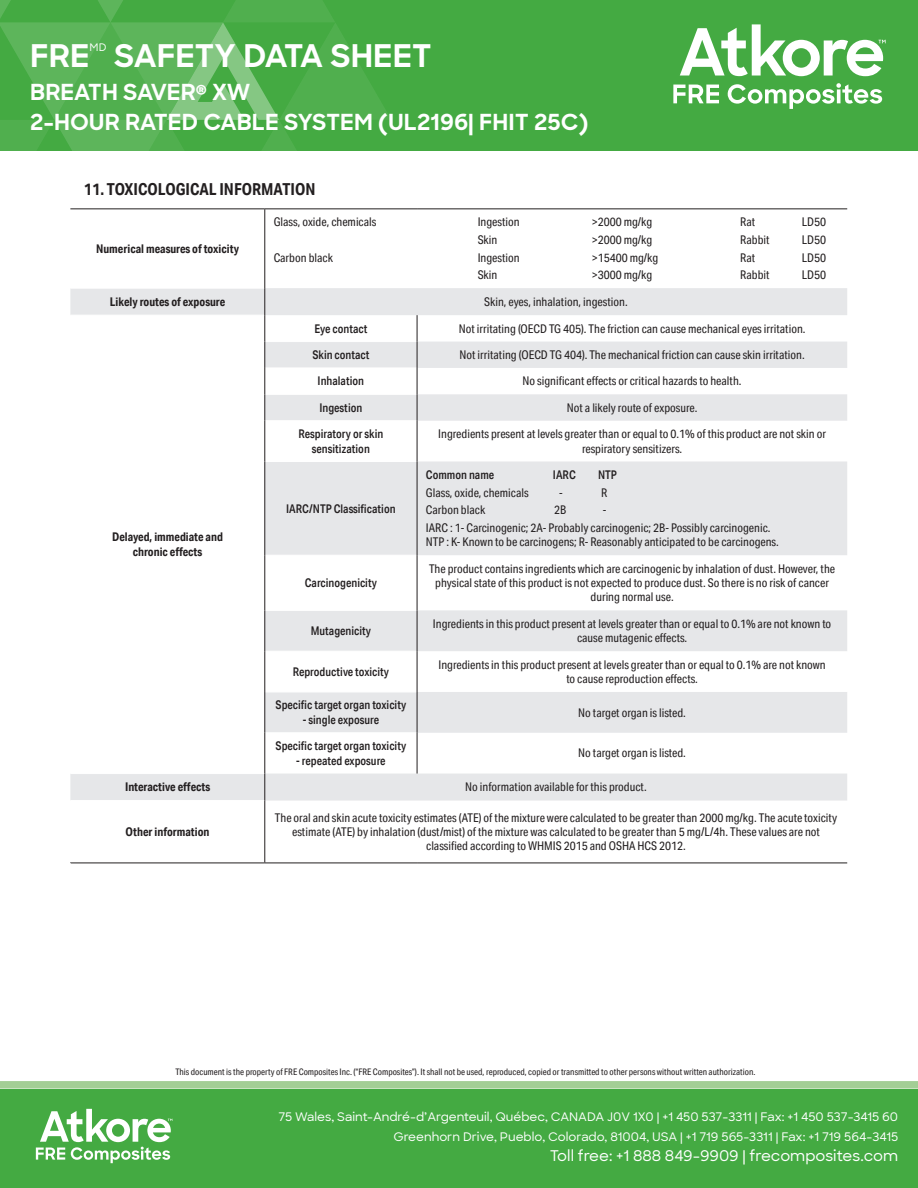
<style>
.page{position:relative;width:918px;height:1188px;background:#fff}
.page>*{position:absolute;margin:0;border:0;box-sizing:border-box;transform-origin:0 0}
.t1{font:700 31.8px "Sharp Sans";color:#fff}
.t2{font:700 22.5px/30px "Sharp Sans";color:#fff}
.t3{font:700 16.5px "Aktiv Grotesk Cd";color:#231f20}
.t4{font:500 15px "Sharp Sans";color:#fff}
.t5{font:12px/14.4px "Aktiv Grotesk Cd";color:#231f20;text-align:center}
.t6{font:500 12px/14.4px "Aktiv Grotesk Cd";color:#231f20;text-align:center}
.t7{font:500 12px/19.8px "Sharp Sans";color:#fff;text-align:right}
.t8{font:700 12px/14.4px "Aktiv Grotesk Cd";color:#231f20;text-align:center}
.t9{font:500 10.65px "Sharp Sans";color:#fff}
.t10{font:9px "Aktiv Grotesk Cd";color:#231f20}
</style>
<div class="page">
<div style="left:0;top:0;width:918px;height:151px;background:#44aa42"></div>
<div style="left:0;top:1089px;width:918px;height:99px;background:#44aa42"></div>
<svg style="left:0;top:0;width:390px;height:151px"></svg>
<svg style="left:680px;top:24px;width:206px;height:52px"></svg>
<svg style="left:673px;top:85px;width:46px;height:18px"></svg>
<svg style="left:728px;top:83px;width:154px;height:26px"></svg>
<svg style="left:36px;top:1109px;width:136px;height:54px"></svg>
<div style="left:0;top:1081px;width:918px;height:8px;background:#a3ce95"></div>
<svg style="left:70px;top:288px;width:777px;height:513px"></svg>
<hr style="left:265px;top:208px;width:152px;height:1px;background:#231f20">
<hr style="left:417px;top:208px;width:430px;height:1px;background:#231f20">
<hr style="left:70px;top:288px;width:195px;height:1px;background:#fff">
<hr style="left:70px;top:315px;width:195px;height:1px;background:#fff">
<hr style="left:70px;top:773px;width:195px;height:1px;background:#fff">
<hr style="left:70px;top:800px;width:195px;height:1px;background:#fff">
<hr style="left:265px;top:341px;width:152px;height:1px;background:#fff">
<hr style="left:265px;top:368px;width:152px;height:1px;background:#fff">
<hr style="left:265px;top:394px;width:152px;height:1px;background:#fff">
<hr style="left:265px;top:420px;width:152px;height:1px;background:#fff">
<hr style="left:265px;top:461px;width:152px;height:1px;background:#fff">
<hr style="left:265px;top:555px;width:152px;height:1px;background:#fff">
<hr style="left:265px;top:610px;width:152px;height:1px;background:#fff">
<hr style="left:265px;top:651px;width:152px;height:1px;background:#fff">
<hr style="left:265px;top:692px;width:152px;height:1px;background:#fff">
<hr style="left:265px;top:732px;width:152px;height:1px;background:#fff">
<svg style="left:417px;top:315px;width:1px;height:106px"></svg>
<hr style="left:417px;top:421px;width:1px;height:41px;background:#231f20">
<hr style="left:417px;top:462px;width:1px;height:93px;background:#231f20">
<hr style="left:417px;top:555px;width:1px;height:55px;background:#231f20">
<hr style="left:417px;top:610px;width:1px;height:41px;background:#231f20">
<hr style="left:417px;top:651px;width:1px;height:41px;background:#231f20">
<hr style="left:417px;top:692px;width:1px;height:41px;background:#231f20">
<hr style="left:417px;top:733px;width:1px;height:41px;background:#231f20">
<hr style="left:265px;top:209px;width:1px;height:79px;background:#231f20">
<svg style="left:265px;top:288px;width:1px;height:133px"></svg>
<hr style="left:265px;top:421px;width:1px;height:41px;background:#231f20">
<hr style="left:265px;top:462px;width:1px;height:93px;background:#231f20">
<hr style="left:265px;top:555px;width:1px;height:55px;background:#231f20">
<hr style="left:265px;top:610px;width:1px;height:41px;background:#231f20">
<hr style="left:265px;top:651px;width:1px;height:41px;background:#231f20">
<hr style="left:265px;top:692px;width:1px;height:41px;background:#231f20">
<hr style="left:265px;top:733px;width:1px;height:41px;background:#231f20">
<svg style="left:265px;top:774px;width:1px;height:27px"></svg>
<hr style="left:265px;top:801px;width:1px;height:62px;background:#231f20">
<hr style="left:70px;top:863px;width:195px;height:1px;background:#231f20">
<hr style="left:70px;top:208px;width:195px;height:1px;background:#231f20">
<hr style="left:265px;top:863px;width:152px;height:1px;background:#231f20">
<hr style="left:417px;top:863px;width:430px;height:1px;background:#231f20">
<h1 class="t1" style="left:30px;top:32px;width:61px">FRE</h1>
<p class="t9" style="left:90px;top:39px;width:18px">MD</p>
<h1 class="t1" style="left:114px;top:32px;width:320px">SAFETY DATA SHEET</h1>
<h2 class="t2" style="left:30px;top:76px;width:560px">BREATH SAVER<sup>®</sup> XW<br>2-HOUR RATED CABLE SYSTEM (UL2196| FHIT 25C)</h2>
<h3 class="t3" style="left:84px;top:179px;width:233px">11. TOXICOLOGICAL INFORMATION</h3>
<p class="t8" style="left:96px;top:241px;width:144px">Numerical measures of toxicity</p>
<p class="t5" style="left:274px;top:215px;width:104px">Glass, oxide, chemicals</p>
<p class="t5" style="left:478px;top:215px;width:44px">Ingestion</p>
<p class="t5" style="left:592px;top:215px;width:62px">&gt;2000 mg/kg</p>
<p class="t5" style="left:740px;top:215px;width:17px">Rat</p>
<p class="t5" style="left:802px;top:215px;width:26px">LD50</p>
<p class="t5" style="left:478px;top:232px;width:21px">Skin</p>
<p class="t5" style="left:592px;top:232px;width:62px">&gt;2000 mg/kg</p>
<p class="t5" style="left:740px;top:232px;width:31px">Rabbit</p>
<p class="t5" style="left:802px;top:232px;width:26px">LD50</p>
<p class="t5" style="left:274px;top:250px;width:61px">Carbon black</p>
<p class="t5" style="left:478px;top:250px;width:44px">Ingestion</p>
<p class="t5" style="left:592px;top:250px;width:68px">&gt;15400 mg/kg</p>
<p class="t5" style="left:740px;top:250px;width:17px">Rat</p>
<p class="t5" style="left:802px;top:250px;width:26px">LD50</p>
<p class="t5" style="left:478px;top:268px;width:21px">Skin</p>
<p class="t5" style="left:592px;top:268px;width:62px">&gt;3000 mg/kg</p>
<p class="t5" style="left:740px;top:268px;width:31px">Rabbit</p>
<p class="t5" style="left:802px;top:268px;width:26px">LD50</p>
<p class="t8" style="left:110px;top:294px;width:117px">Likely routes of exposure</p>
<p class="t5" style="left:484px;top:294px;width:145px">Skin, eyes, inhalation, ingestion.</p>
<p class="t8" style="left:112px;top:530px;width:112px">Delayed, immediate and chronic effects</p>
<p class="t6" style="left:314px;top:321px;width:54px">Eye contact</p>
<p class="t5" style="left:459px;top:321px;width:348px">Not irritating (OECD TG 405). The friction can cause mechanical eyes irritation.</p>
<p class="t6" style="left:312px;top:347px;width:58px">Skin contact</p>
<p class="t5" style="left:459px;top:347px;width:347px">Not irritating (OECD TG 404). The mechanical friction can cause skin irritation.</p>
<p class="t6" style="left:318px;top:374px;width:48px">Inhalation</p>
<p class="t5" style="left:523px;top:374px;width:221px">No significant effects or critical hazards to health.</p>
<p class="t6" style="left:319px;top:400px;width:44px">Ingestion</p>
<p class="t5" style="left:567px;top:400px;width:132px">Not a likely route of exposure.</p>
<p class="t6" style="left:299px;top:427px;width:86px">Respiratory or skin sensitization</p>
<p class="t5" style="left:438px;top:427px;width:389px">Ingredients present at levels greater than or equal to 0.1% of this product are not skin or respiratory sensitizers.</p>
<p class="t6" style="left:286px;top:501px;width:111px">IARC/NTP Classification</p>
<p class="t6" style="left:305px;top:575px;width:74px">Carcinogenicity</p>
<p class="t6" style="left:426px;top:467px;width:70px">Common name</p>
<p class="t6" style="left:553px;top:467px;width:24px">IARC</p>
<p class="t6" style="left:598px;top:467px;width:20px">NTP</p>
<p class="t5" style="left:426px;top:485px;width:104px">Glass, oxide, chemicals</p>
<p class="t5" style="left:559px;top:485px;width:5px">-</p>
<p class="t5" style="left:601px;top:485px;width:8px">R</p>
<p class="t5" style="left:426px;top:503px;width:61px">Carbon black</p>
<p class="t5" style="left:554px;top:503px;width:14px">2B</p>
<p class="t5" style="left:426px;top:501px;width:346px;line-height:17.7px;text-align:left;text-indent:177px">-<br>IARC : 1- Carcinogenic; 2A- Probably carcinogenic; 2B- Possibly carcinogenic.</p>
<p class="t5" style="left:426px;top:535px;width:354px">NTP : K- Known to be carcinogens; R- Reasonably anticipated to be carcinogens.</p>
<p class="t5" style="left:429px;top:561px;width:408px">The product contains ingredients which are carcinogenic by inhalation of dust. However, the physical state of this product is not expected to produce dust. So there is no risk of cancer during normal use.</p>
<p class="t6" style="left:311px;top:623px;width:62px">Mutagenicity</p>
<p class="t5" style="left:433px;top:616px;width:400px">Ingredients in this product present at levels greater than or equal to 0.1% are not known to cause mutagenic effects.</p>
<p class="t6" style="left:293px;top:664px;width:98px">Reproductive toxicity</p>
<p class="t5" style="left:438px;top:657px;width:389px">Ingredients in this product present at levels greater than or equal to 0.1% are not known to cause reproduction effects.</p>
<p class="t6" style="left:276px;top:698px;width:132px">Specific target organ toxicity</p>
<p class="t6" style="left:303px;top:712px;width:78px">- single exposure</p>
<p class="t5" style="left:578px;top:705px;width:109px">No target organ is listed.</p>
<p class="t6" style="left:276px;top:739px;width:132px">Specific target organ toxicity</p>
<p class="t6" style="left:296px;top:753px;width:91px">- repeated exposure</p>
<p class="t5" style="left:578px;top:746px;width:109px">No target organ is listed.</p>
<p class="t8" style="left:125px;top:780px;width:87px">Interactive effects</p>
<p class="t5" style="left:465px;top:780px;width:183px">No information available for this product.</p>
<p class="t8" style="left:126px;top:824px;width:86px">Other information</p>
<p class="t5" style="left:275px;top:810px;width:564px">The oral and skin acute toxicity estimates (ATE) of the mixture were calculated to be greater than 2000 mg/kg. The acute toxicity estimate (ATE) by inhalation (dust/mist) of the mixture was calculated to be greater than 5 mg/L/4h. These values are not classified according to WHMIS 2015 and OSHA HCS 2012.</p>
<p class="t10" style="left:175px;top:1067px;width:582px">This document is the property of FRE Composites Inc. (“FRE Composites”). It shall not be used, reproduced, copied or transmitted to other persons without written authorization.</p>
<p class="t7" style="left:278px;top:1106px;width:621px">75 Wales, Saint-André-d’Argenteuil, Québec, CANADA J0V 1X0 | +1 450 537-3311 | Fax: +1 450 537-3415 60<br>Greenhorn Drive, Pueblo, Colorado, 81004, USA | +1 719 565-3311 | Fax: +1 719 564-3415</p>
<p class="t4" style="left:550px;top:1145px;width:350px">Toll free: +1 888 849-9909 | frecomposites.com</p>
</div>
